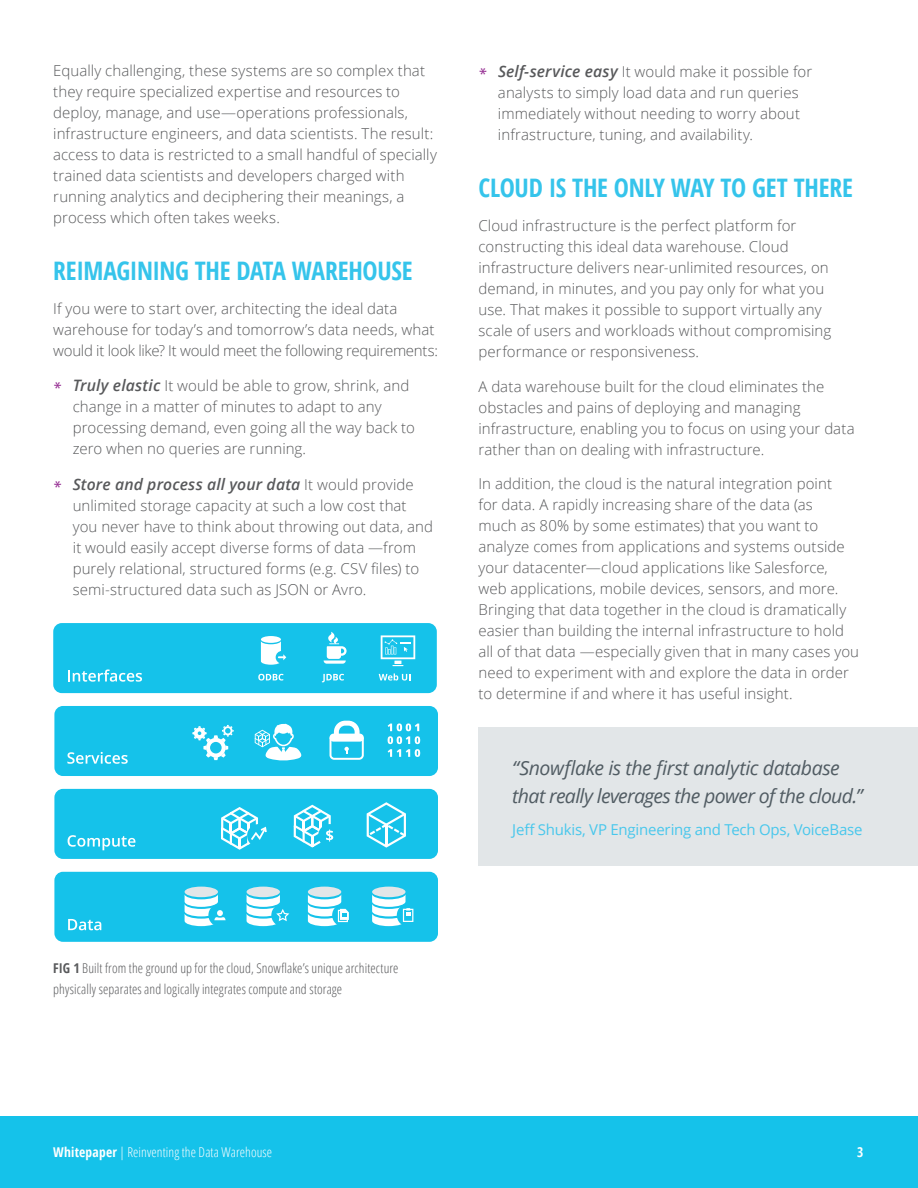
<style>
.page{position:relative;width:918px;height:1188px;background:#fff}
.page>*{position:absolute;margin:0;border:0;box-sizing:border-box;transform-origin:0 0}
.t1{font:700 condensed 25.5px "Open Sans";letter-spacing:-.01em;color:#35c4eb}
.t2{font:italic 19.5px/28.5px "Open Sans";letter-spacing:-.03em;color:#515c63}
.t3{font:italic 600 15.75px "Open Sans";letter-spacing:.01em;color:#58595b}
.t4{font:300 15px/21px "Open Sans";letter-spacing:.005em;color:#58595b}
.t5{font:15px "Open Sans";letter-spacing:-.015em;color:#48c7ec}
.t6{font:300 condensed 13.5px/21px "Open Sans";letter-spacing:.01em;color:#58595b}
.t7{font:300 condensed 13.5px "Open Sans";letter-spacing:.005em;color:#fff}
.t8{font:700 condensed 13.5px "Open Sans";color:#fff}
.s1{font-family:"Univers LT Std";font-weight:400;font-size:16.5px;color:#92278f}
.s2{font-weight:600;font-style:italic;font-size:15.75px}
.s3{font-family:"Univers LT Std";font-weight:400;font-style:normal;font-size:16.5px;color:#92278f}
.s4{font-weight:300;font-style:normal;font-size:15px}
.s5{font-weight:700}
</style>
<div class="page">
<div style="left:0;top:1116px;width:918px;height:72px;background:#15c2ea"></div>
<div style="left:478px;top:728px;width:440px;height:138px;background:#e2e6e8"></div>
<div style="left:54px;top:706px;width:384px;height:70px;background:#15c2ea;border-radius:9px"></div>
<svg style="left:67px;top:752px;width:61px;height:12px"></svg>
<svg style="left:330px;top:721px;width:34px;height:39px"></svg>
<svg style="left:388px;top:723px;width:32px;height:34px"></svg>
<svg style="left:192px;top:725px;width:42px;height:35px"></svg>
<svg style="left:255px;top:724px;width:47px;height:37px"></svg>
<div style="left:54px;top:789px;width:384px;height:70px;background:#15c2ea;border-radius:9px"></div>
<svg style="left:68px;top:835px;width:67px;height:15px"></svg>
<svg style="left:367px;top:802px;width:39px;height:46px"></svg>
<hr style="left:385px;top:824px;width:2px;height:22px;background:#fff">
<svg style="left:294px;top:805px;width:39px;height:43px"></svg>
<svg style="left:221px;top:807px;width:46px;height:43px"></svg>
<div style="left:54px;top:872px;width:384px;height:70px;background:#15c2ea;border-radius:9px"></div>
<svg style="left:68px;top:919px;width:33px;height:11px"></svg>
<div style="left:185px;top:887px;width:33px;height:10px;background:#e2e6e8;border-radius:50%"></div>
<svg style="left:185px;top:894px;width:41px;height:32px"></svg>
<div style="left:308px;top:887px;width:33px;height:10px;background:#e2e6e8;border-radius:50%"></div>
<svg style="left:308px;top:894px;width:41px;height:32px"></svg>
<div style="left:372px;top:887px;width:34px;height:10px;background:#e2e6e8;border-radius:50%"></div>
<svg style="left:372px;top:894px;width:41px;height:32px"></svg>
<div style="left:247px;top:887px;width:33px;height:10px;background:#e2e6e8;border-radius:50%"></div>
<svg style="left:247px;top:894px;width:42px;height:32px"></svg>
<div style="left:53px;top:623px;width:384px;height:70px;background:#15c2ea;border-radius:9px"></div>
<svg style="left:68px;top:669px;width:74px;height:13px"></svg>
<svg style="left:258px;top:674px;width:26px;height:7px"></svg>
<svg style="left:322px;top:674px;width:22px;height:8px"></svg>
<svg style="left:379px;top:673px;width:31px;height:8px"></svg>
<svg style="left:381px;top:635px;width:34px;height:31px"></svg>
<svg style="left:324px;top:632px;width:23px;height:32px"></svg>
<div style="left:261px;top:636px;width:20px;height:7px;background:#fff;border-radius:50%"></div>
<svg style="left:261px;top:641px;width:25px;height:24px"></svg>
<p class="t4" style="left:53px;top:60px;width:385px">Equally challenging, these systems are so complex that they require specialized expertise and resources to deploy, manage, and use—operations professionals, infrastructure engineers, and data scientists. The result: access to data is restricted to a small handful of specially trained data scientists and developers charged with running analytics and deciphering their meanings, a process which often takes weeks.</p>
<h1 class="t1" style="left:53px;top:253px;width:361px">REI MAGI NI NG THE DATA WAREHOUSE</h1>
<p class="t4" style="left:53px;top:298px;width:386px">If you were to start over, architecting the ideal data warehouse for today’s and tomorrow’s data needs, what would it look like? It would meet the following requirements:</p>
<p class="t4" style="left:73px;top:375px;width:344px;text-indent:-19px"><span class="s1">*</span> <span class="s2">Truly elastic</span> It would be able to grow, shrink, and change in a matter of minutes to adapt to any processing demand, even going all the way back to zero when no queries are running.</p>
<p class="t3" style="left:53px;top:473px;width:362px"><span class="s3">*</span> Store and process all your data <span class="s4">It would provide</span></p>
<p class="t4" style="left:73px;top:495px;width:362px">unlimited storage capacity at such a low cost that you never have to think about throwing out data, and it would easily accept diverse forms of data —from purely relational, structured forms (e.g. CSV files) to semi-structured data such as JSON or Avro.</p>
<p class="t4" style="left:498px;top:60px;width:316px;text-indent:-19px"><span class="s1">*</span> <span class="s2">Self-service easy</span> It would make it possible for analysts to simply load data and run queries immediately without needing to worry about infrastructure, tuning, and availability.</p>
<h1 class="t1" style="left:478px;top:169px;width:376px">CLOUD IS THE ONLY WAY TO GET TH ERE</h1>
<p class="t4" style="left:478px;top:215px;width:354px">Cloud infrastructure is the perfect platform for constructing this ideal data warehouse. Cloud infrastructure delivers near-unlimited resources, on demand, in minutes, and you pay only for what you use. That makes it possible to support virtually any scale of users and workloads without compromising performance or responsiveness.</p>
<p class="t4" style="left:478px;top:375px;width:378px">A data warehouse built for the cloud eliminates the obstacles and pains of deploying and managing infrastructure, enabling you to focus on using your data rather than on dealing with infrastructure.</p>
<p class="t4" style="left:478px;top:473px;width:382px">In addition, the cloud is the natural integration point<br>for data. A rapidly increasing share of the data (as<br>much as 80% by some estimates) that you want to analyze comes from applications and systems outside your datacenter—cloud applications like Salesforce, web applications, mobile devices, sensors, and more.<br>Bringing that data together in the cloud is dramatically easier than building the internal infrastructure to hold all of that data —especially given that in many cases you need to experiment with and explore the data in order to determine if and where it has useful insight.</p>
<h2 class="t2" style="left:512px;top:753px;width:352px">“Snowflake is the first analytic database that really leverages the power of the cloud.”</h2>
<p class="t5" style="left:512px;top:819px;width:352px">Jeff Shukis, VP Engineering and Tech Ops, VoiceBase</p>
<p class="t6" style="left:53px;top:957px;width:347px"><span class="s5">FIG 1</span> Built from the ground up for the cloud, Snowflake’s unique architecture physically separates and logically integrates compute and storage</p>
<p class="t7" style="left:53px;top:1143px;width:220px"><span class="s5">WHITEPAPER</span> | Reinventing the Data Warehouse</p>
<p class="t8" style="left:857px;top:1143px;width:8px">3</p>
</div>
